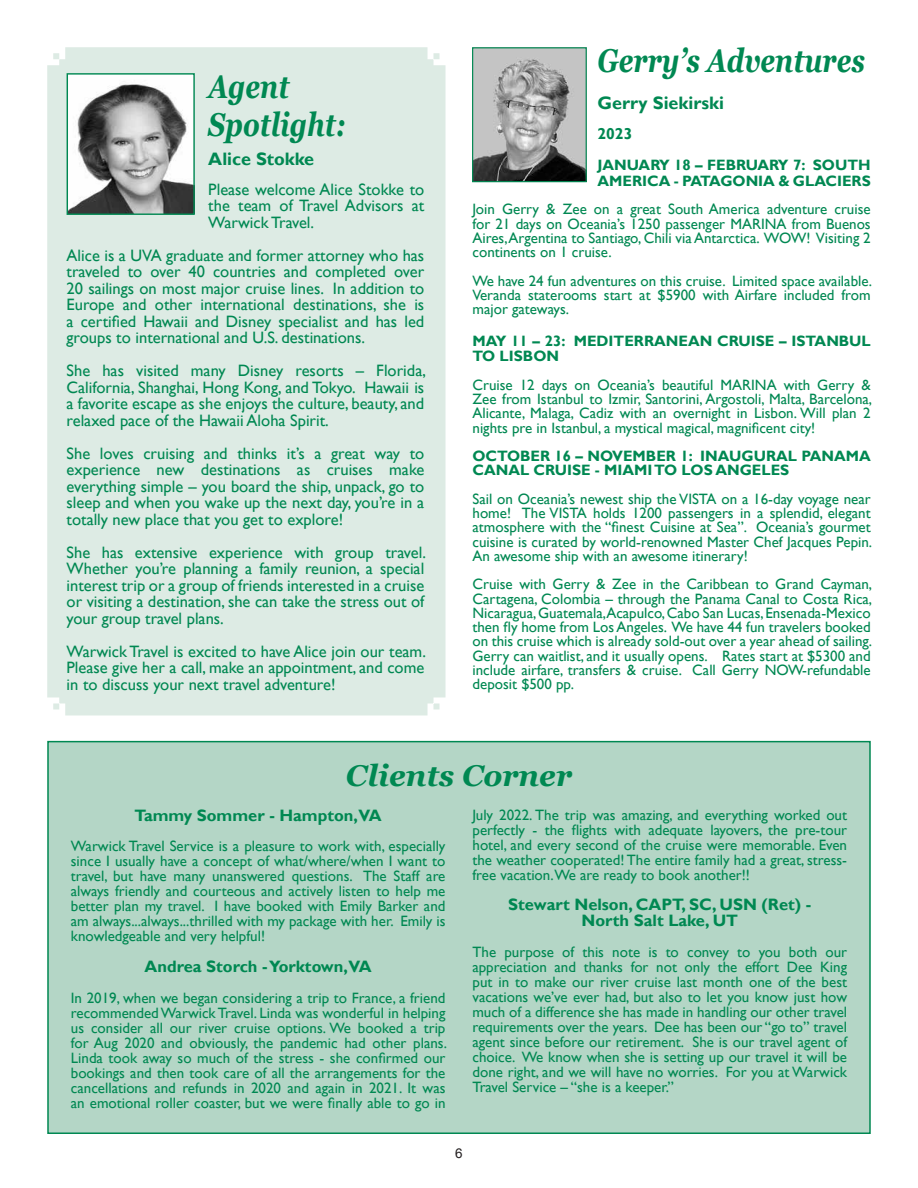
<style>
.page{position:relative;width:918px;height:1188px;background:#fff}
.page>*{position:absolute;margin:0;border:0;box-sizing:border-box;transform-origin:0 0}
.t1{font:italic 700 33px/38px "Georgia";color:#008852;scale:.8 1}
.t2{font:italic 700 30px "Georgia";color:#008852}
.t3{font:700 18px "Gill Sans";color:#008852}
.t4{font:16.5px/16.5px "Gill Sans";color:#008852;text-align:justify}
.t5{font:700 16.5px/15.8px "Gill Sans";color:#008852;text-align:center}
.t6{font:700 15.75px "Gill Sans";color:#008852}
.t7{font:15px/15px "Gill Sans";color:#008852;text-align:justify}
.t8{font:15px/14.2px "Gill Sans";color:#008852;text-align:justify}
.t9{font:700 15px/15.8px "Gill Sans";color:#008852}
.t10{font:13.5px "Arial";color:#231f20}
</style>
<div class="page">
<div style="left:47px;top:47px;width:399px;height:668px;background:#ddebe4"></div>
<img style="left:69px;top:75px;width:124px;height:138px">
<div style="left:67px;top:73px;width:128px;height:142px;border:1px solid #008852"></div>
<div style="left:47px;top:741px;width:824px;height:393px;background:#b4d6c6;border:2px solid #008852"></div>
<img style="left:474px;top:49px;width:111px;height:131px">
<div style="left:472px;top:47px;width:115px;height:135px;border:1px solid #008852"></div>
<h1 class="t1" style="left:208px;top:66px;width:173px">Agent<br>Spotlight:</h1>
<p class="t3" style="left:208px;top:148px;width:107px">Alice Stokke</p>
<p class="t4" style="left:208px;top:181px;width:218px">Please welcome Alice Stokke to the team of Travel Advisors at Warwick Travel.</p>
<p class="t4" style="left:67px;top:247px;width:359px">Alice is a UVA graduate and former attorney who has traveled to over 40 countries and completed over 20 sailings on most major cruise lines. In addition to Europe and other international destinations, she is a certified Hawaii and Disney specialist and has led groups to international and U.S. destinations.</p>
<p class="t4" style="left:67px;top:362px;width:361px">She has visited many Disney resorts – Florida, California, Shanghai, Hong Kong, and Tokyo. Hawaii is a favorite escape as she enjoys the culture, beauty, and relaxed pace of the Hawaii Aloha Spirit.</p>
<p class="t4" style="left:67px;top:445px;width:359px">She loves cruising and thinks it’s a great way to experience new destinations as cruises make everything simple – you board the ship, unpack, go to sleep and when you wake up the next day, you’re in a totally new place that you get to explore!</p>
<p class="t4" style="left:67px;top:544px;width:361px">She has extensive experience with group travel.<br>Whether you’re planning a family reunion, a special interest trip or a group of friends interested in a cruise or visiting a destination, she can take the stress out of your group travel plans.</p>
<p class="t4" style="left:67px;top:643px;width:361px">Warwick Travel is excited to have Alice join our team.<br>Please give her a call, make an appointment, and come in to discuss your next travel adventure!</p>
<h1 class="t1" style="left:598px;top:40px;width:336px">Gerry’s Adventures</h1>
<p class="t3" style="left:598px;top:92px;width:128px">Gerry Siekirski</p>
<p class="t6" style="left:598px;top:125px;width:36px">2023</p>
<p class="t9" style="left:598px;top:158px;width:275px">JANUARY 18 – FEBRUARY 7: SOUTH<br>AMERICA - PATAGONIA &amp; GLACIERS</p>
<p class="t7" style="left:472px;top:202px;width:400px;line-height:14.2px">Join Gerry &amp; Zee on a great South America adventure cruise for 21 days on Oceania’s 1250 passenger MARINA from Buenos Aires,Argentina to Santiago, Chili via Antarctica. WOW! Visiting 2 continents on 1 cruise.</p>
<p class="t7" style="left:472px;top:273px;width:401px;line-height:14.2px">We have 24 fun adventures on this cruise. Limited space available.<br>Veranda staterooms start at $5900 with Airfare included from major gateways.</p>
<p class="t9" style="left:472px;top:333px;width:400px">MAY 11 – 23: MEDITERRANEAN CRUISE – ISTANBUL<br>TO LISBON</p>
<p class="t7" style="left:472px;top:378px;width:401px;line-height:14.2px">Cruise 12 days on Oceania’s beautiful MARINA with Gerry &amp; Zee from Istanbul to Izmir, Santorini, Argostoli, Malta, Barcelona, Alicante, Malaga, Cadiz with an overnight in Lisbon. Will plan 2 nights pre in Istanbul, a mystical magical, magnificent city!</p>
<p class="t9" style="left:472px;top:449px;width:400px;line-height:14.2px">OCTOBER 16 – NOVEMBER 1: INAUGURAL PANAMA<br>CANAL CRUISE - MIAMI TO LOS ANGELES</p>
<p class="t8" style="left:472px;top:492px;width:401px">Sail on Oceania’s newest ship the VISTA on a 16-day voyage near home! The VISTA holds 1200 passengers in a splendid, elegant atmosphere with the “finest Cuisine at Sea”. Oceania’s gourmet cuisine is curated by world-renowned Master Chef Jacques Pepin.<br>An awesome ship with an awesome itinerary!</p>
<p class="t8" style="left:472px;top:578px;width:401px">Cruise with Gerry &amp; Zee in the Caribbean to Grand Cayman, Cartagena, Colombia – through the Panama Canal to Costa Rica, Nicaragua, Guatemala,Acapulco, Cabo San Lucas, Ensenada-Mexico then fly home from Los Angeles. We have 44 fun travelers booked on this cruise which is already sold-out over a year ahead of sailing.<br>Gerry can waitlist, and it usually opens. Rates start at $5300 and include airfare, transfers &amp; cruise. Call Gerry NOW-refundable deposit $500 pp.</p>
<h2 class="t2" style="left:346px;top:753px;width:228px">Clients Corner</h2>
<p class="t5" style="left:135px;top:808px;width:249px">Tammy Sommer - Hampton,VA</p>
<p class="t7" style="left:71px;top:839px;width:376px">Warwick Travel Service is a pleasure to work with, especially since I usually have a concept of what/where/when I want to travel, but have many unanswered questions. The Staff are always friendly and courteous and actively listen to help me better plan my travel. I have booked with Emily Barker and am always...always...thrilled with my package with her. Emily is knowledgeable and very helpful!</p>
<p class="t5" style="left:145px;top:959px;width:229px">Andrea Storch - Yorktown,VA</p>
<p class="t7" style="left:71px;top:990px;width:378px">In 2019, when we began considering a trip to France, a friend recommended Warwick Travel. Linda was wonderful in helping us consider all our river cruise options. We booked a trip for Aug 2020 and obviously, the pandemic had other plans.<br>Linda took away so much of the stress - she confirmed our bookings and then took care of all the arrangements for the cancellations and refunds in 2020 and again in 2021. It was an emotional roller coaster, but we were finally able to go in</p>
<p class="t7" style="left:472px;top:807px;width:376px">July 2022. The trip was amazing, and everything worked out perfectly - the flights with adequate layovers, the pre-tour hotel, and every second of the cruise were memorable. Even the weather cooperated! The entire family had a great, stress&shy;free vacation.We are ready to book another!!</p>
<p class="t5" style="left:508px;top:897px;width:305px">Stewart Nelson, CAPT, SC, USN (Ret) -<br>North Salt Lake, UT</p>
<p class="t7" style="left:472px;top:944px;width:376px">The purpose of this note is to convey to you both our appreciation and thanks for not only the effort Dee King put in to make our river cruise last month one of the best vacations we’ve ever had, but also to let you know just how much of a difference she has made in handling our other travel requirements over the years. Dee has been our “go to” travel agent since before our retirement. She is our travel agent of choice. We know when she is setting up our travel it will be done right, and we will have no worries. For you at Warwick Travel Service – “she is a keeper.”</p>
<p class="t10" style="left:455px;top:1144px;width:9px">6</p>
</div>
